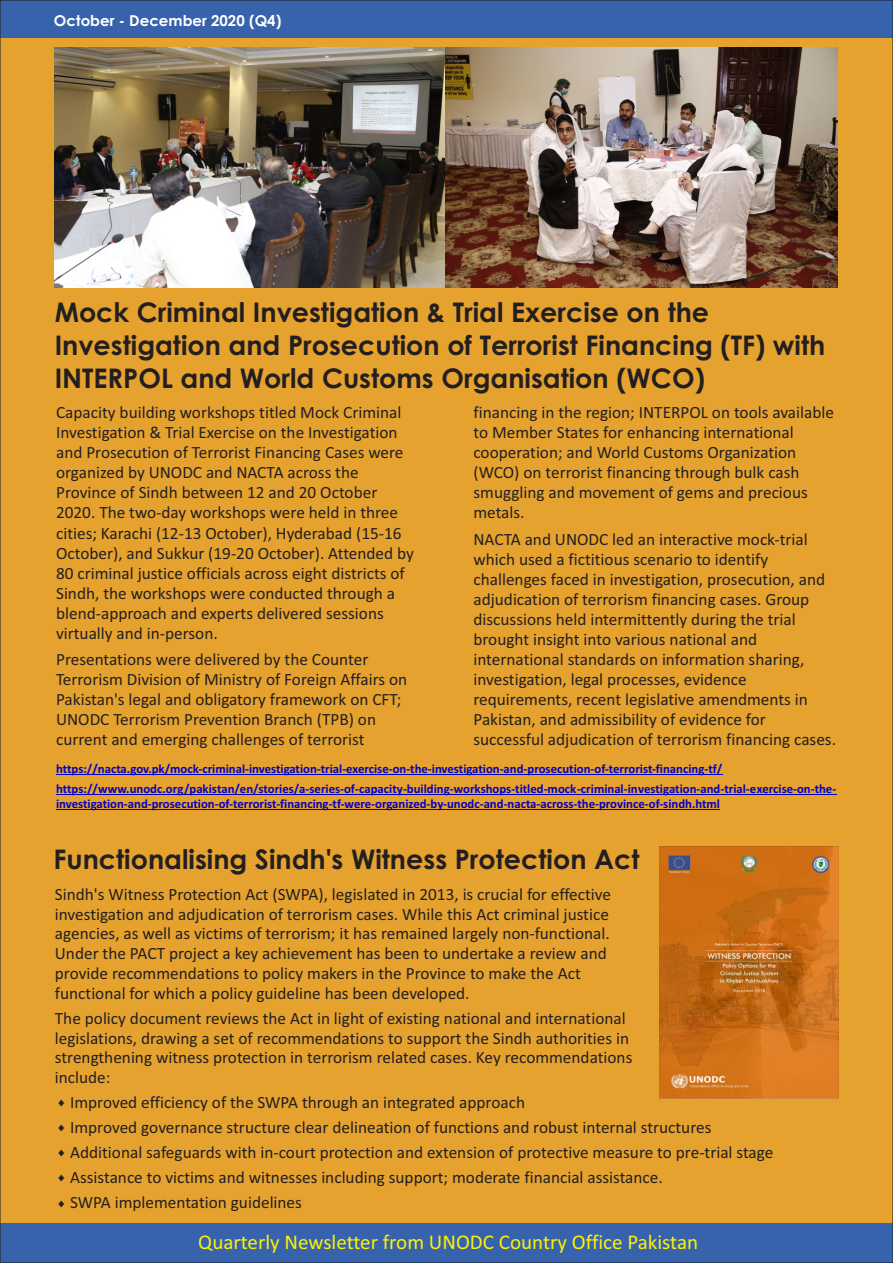
<style>
.page{position:relative;width:893px;height:1263px;background:#fff}
.page>*{position:absolute;margin:0;border:0;box-sizing:border-box;transform-origin:0 0}
.t1{font:700 27px/33.5px "Century Gothic";color:#231f20}
.t2{font:21px "Calibri";color:#fff200}
.t3{font:17.25px/20px "Calibri";color:#231f20}
.t4{font:700 15px "Century Gothic";color:#fff}
.t5{font:700 12.75px/19.5px "Calibri";color:#0000c4}
</style>
<div class="page">
<div style="left:0;top:37px;width:893px;height:1187px;background:#e6a22e"></div>
<div style="left:0;top:0;width:893px;height:37px;background:#3763ac"></div>
<div style="left:0;top:1223px;width:893px;height:40px;background:#3763ac"></div>
<img style="left:54px;top:48px;width:784px;height:239px">
<img style="left:660px;top:846px;width:178px;height:253px">
<hr style="left:56px;top:774px;width:666px;height:1px;background:#0000c4">
<hr style="left:56px;top:794px;width:781px;height:1px;background:#0000c4">
<hr style="left:56px;top:809px;width:664px;height:1px;background:#0000c4">
<p class="t4" style="left:54px;top:15px;width:229px">October - December 2020 (Q4)</p>
<h1 class="t1" style="left:55px;top:297px;width:772px">Mock Criminal Investigation &amp; Trial Exercise on the<br>Investigation and Prosecution of Terrorist Financing (TF) with<br>INTERPOL and World Customs Organisation (WCO)</h1>
<p class="t3" style="left:56px;top:404px;width:359px">Capacity building workshops titled Mock Criminal Investigation &amp; Trial Exercise on the Investigation and Prosecution of Terrorist Financing Cases were organized by UNODC and NACTA across the Province of Sindh between 12 and 20 October 2020. The two-day workshops were held in three cities; Karachi (12-13 October), Hyderabad (15-16<br>October), and Sukkur (19-20 October). Attended by 80 criminal justice officials across eight districts of Sindh, the workshops were conducted through a blend-approach and experts delivered sessions virtually and in-person.</p>
<p class="t3" style="left:56px;top:650px;width:353px">Presentations were delivered by the Counter Terrorism Division of Ministry of Foreign Affairs on Pakistan's legal and obligatory framework on CFT; UNODC Terrorism Prevention Branch (TPB) on current and emerging challenges of terrorist</p>
<p class="t3" style="left:473px;top:404px;width:362px">financing in the region; INTERPOL on tools available to Member States for enhancing international cooperation; and World Customs Organization (WCO) on terrorist financing through bulk cash smuggling and movement of gems and precious metals.</p>
<p class="t3" style="left:473px;top:530px;width:364px">NACTA and UNODC led an interactive mock-trial which used a fictitious scenario to identify challenges faced in investigation, prosecution, and adjudication of terrorism financing cases. Group discussions held intermittently during the trial brought insight into various national and international standards on information sharing, investigation, legal processes, evidence requirements, recent legislative amendments in Pakistan, and admissibility of evidence for successful adjudication of terrorism financing cases.</p>
<p class="t5" style="left:56px;top:760px;width:782px">https://nacta.gov.pk/mock-criminal-investigation-trial-exercise-on-the-investigation-and-prosecution-of-terrorist-financing-tf/ https://www.unodc.org/pakistan/en/stories/a-series-of-capacity-building-workshops-titled-mock-criminal-investigation-and-trial-exercise-on-the-</p>
<p class="t5" style="left:56px;top:795px;width:665px">investigation-and-prosecution-of-terrorist-financing-tf-were-organized-by-unodc-and-nacta-across-the-province-of-sindh.html</p>
<h1 class="t1" style="left:54px;top:845px;width:587px">Functionalising Sindh's Witness Protection Act</h1>
<p class="t3" style="left:55px;top:885px;width:558px">Sindh's Witness Protection Act (SWPA), legislated in 2013, is crucial for effective investigation and adjudication of terrorism cases. While this Act criminal justice agencies, as well as victims of terrorism; it has remained largely non-functional.<br>Under the PACT project a key achievement has been to undertake a review and provide recommendations to policy makers in the Province to make the Act functional for which a policy guideline has been developed.</p>
<p class="t3" style="left:55px;top:1009px;width:579px">The policy document reviews the Act in light of existing national and international legislations, drawing a set of recommendations to support the Sindh authorities in strengthening witness protection in terrorism related cases. Key recommendations include:</p>
<p class="t3" style="left:57px;top:1094px;width:470px">▲ Improved efficiency of the SWPA through an integrated approach</p>
<p class="t3" style="left:57px;top:1119px;width:656px">▲ Improved governance structure clear delineation of functions and robust internal structures</p>
<p class="t3" style="left:57px;top:1144px;width:718px">▲ Additional safeguards with in-court protection and extension of protective measure to pre-trial stage</p>
<p class="t3" style="left:57px;top:1169px;width:607px">▲ Assistance to victims and witnesses including support; moderate financial assistance.</p>
<p class="t3" style="left:57px;top:1194px;width:247px">▲ SWPA implementation guidelines</p>
<p class="t2" style="left:198px;top:1233px;width:501px">Quarterly Newsletter from UNODC Country Office Pakistan</p>
</div>
